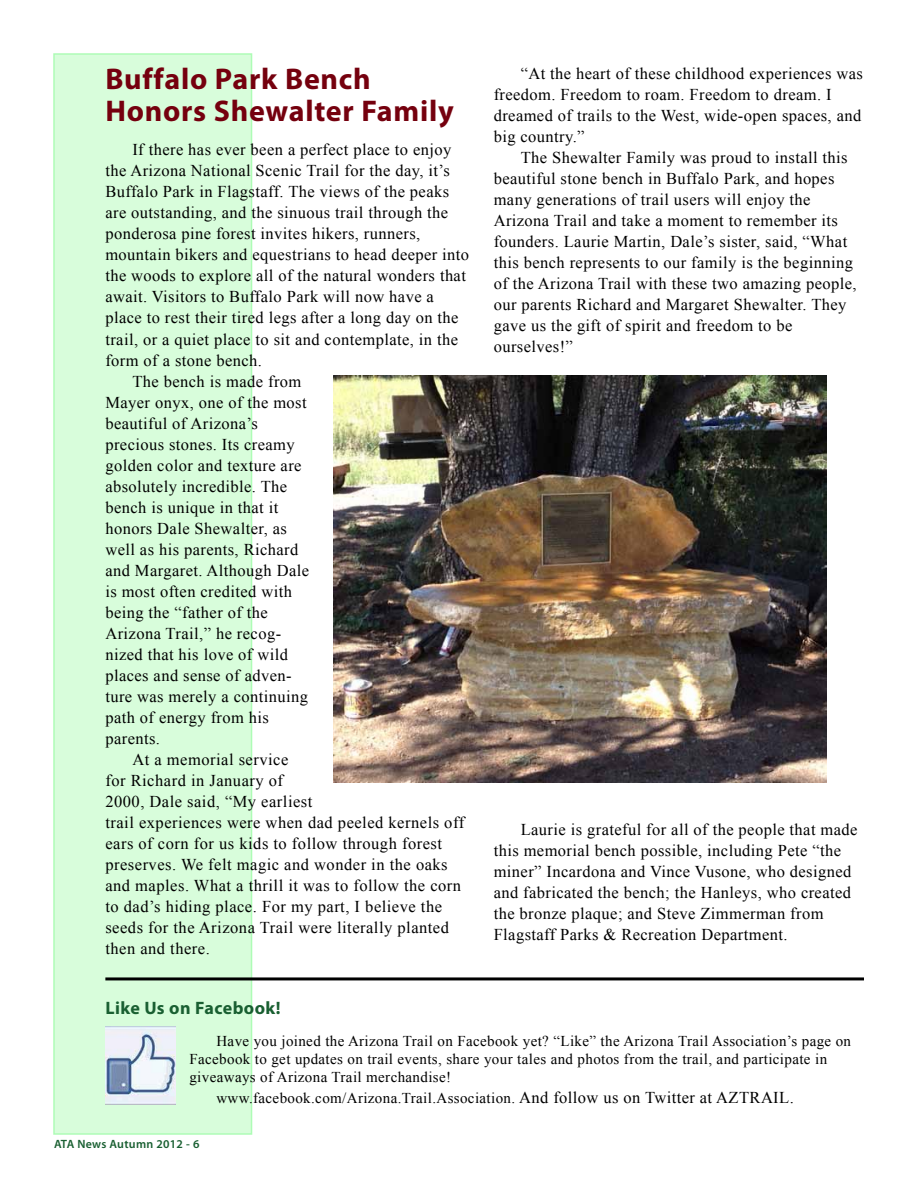
<style>
.page{position:relative;width:918px;height:1188px;background:#fff}
.page>*{position:absolute;margin:0;border:0;box-sizing:border-box;transform-origin:0 0}
.t1{font:700 30px/31.5px "Myriad Pro";letter-spacing:.025em;color:#75000e}
.t2{font:700 18px "Myriad Pro";letter-spacing:.025em;color:#195f31}
.t3{font:16.5px/21px "Times New Roman";letter-spacing:.025em;color:#000}
.t4{font:15px/18px "Times New Roman";letter-spacing:.025em;color:#000}
.t5{font:600 12px "Myriad Pro";letter-spacing:.025em;color:#195f31}
.s1{font-size:16.5px}
</style>
<div class="page">
<div style="left:53px;top:53px;width:199px;height:1082px;background:#d8fddb;border:2px solid #aefcb6"></div>
<img style="left:334px;top:376px;width:492px;height:407px">
<hr style="left:105px;top:977px;width:759px;height:3px;background:#000">
<img style="left:105px;top:1026px;width:71px;height:78px">
<h1 class="t1" style="left:105px;top:63px;width:350px">Buffalo Park Bench<br>Honors Shewalter Family</h1>
<p class="t3" style="left:132px;top:139px;width:321px">If there has ever been a perfect place to enjoy</p>
<p class="t3" style="left:105px;top:160px;width:346px">the Arizona National Scenic Trail for the day, it’s</p>
<p class="t3" style="left:105px;top:181px;width:345px">Buffalo Park in Flagstaff. The views of the peaks</p>
<p class="t3" style="left:105px;top:202px;width:344px">are outstanding, and the sinuous trail through the</p>
<p class="t3" style="left:105px;top:223px;width:317px">ponderosa pine forest invites hikers, runners,</p>
<p class="t3" style="left:105px;top:244px;width:365px">mountain bikers and equestrians to head deeper into</p>
<p class="t3" style="left:105px;top:265px;width:362px">the woods to explore all of the natural wonders that</p>
<p class="t3" style="left:105px;top:286px;width:330px">await. Visitors to Buffalo Park will now have a</p>
<p class="t3" style="left:105px;top:307px;width:355px">place to rest their tired legs after a long day on the</p>
<p class="t3" style="left:105px;top:328px;width:354px">trail, or a quiet place to sit and contemplate, in the</p>
<p class="t3" style="left:105px;top:349px;width:158px">form of a stone bench.</p>
<p class="t3" style="left:132px;top:370px;width:171px">The bench is made from</p>
<p class="t3" style="left:105px;top:391px;width:203px">Mayer onyx, one of the most</p>
<p class="t3" style="left:105px;top:412px;width:154px">beautiful of Arizona’s</p>
<p class="t3" style="left:105px;top:433px;width:191px">precious stones. Its creamy</p>
<p class="t3" style="left:105px;top:454px;width:198px">golden color and texture are</p>
<p class="t3" style="left:105px;top:475px;width:183px">absolutely incredible. The</p>
<p class="t3" style="left:105px;top:496px;width:175px">bench is unique in that it</p>
<p class="t3" style="left:105px;top:517px;width:183px">honors Dale Shewalter, as</p>
<p class="t3" style="left:105px;top:538px;width:195px">well as his parents, Richard</p>
<p class="t3" style="left:105px;top:559px;width:205px">and Margaret. Although Dale</p>
<p class="t3" style="left:105px;top:580px;width:188px">is most often credited with</p>
<p class="t3" style="left:105px;top:601px;width:164px">being the “father of the</p>
<p class="t3" style="left:105px;top:622px;width:177px">Arizona Trail,” he recog-</p>
<p class="t3" style="left:105px;top:643px;width:184px">nized that his love of wild</p>
<p class="t3" style="left:105px;top:664px;width:188px">places and sense of adven-</p>
<p class="t3" style="left:105px;top:685px;width:204px">ture was merely a continuing</p>
<p class="t3" style="left:105px;top:706px;width:165px">path of energy from his</p>
<p class="t3" style="left:105px;top:727px;width:56px">parents.</p>
<p class="t3" style="left:132px;top:748px;width:158px">At a memorial service</p>
<p class="t3" style="left:105px;top:769px;width:179px">for Richard in January of</p>
<p class="t3" style="left:105px;top:790px;width:209px">2000, Dale said, “My earliest</p>
<p class="t3" style="left:105px;top:811px;width:360px">trail experiences were when dad peeled kernels off</p>
<p class="t3" style="left:105px;top:832px;width:338px">ears of corn for us kids to follow through forest</p>
<p class="t3" style="left:105px;top:853px;width:344px">preserves. We felt magic and wonder in the oaks</p>
<p class="t3" style="left:105px;top:874px;width:357px">and maples. What a thrill it was to follow the corn</p>
<p class="t3" style="left:105px;top:895px;width:338px">to dad’s hiding place. For my part, I believe the</p>
<p class="t3" style="left:105px;top:916px;width:345px">seeds for the Arizona Trail were literally planted</p>
<p class="t3" style="left:105px;top:937px;width:106px">then and there.</p>
<p class="t3" style="left:494px;top:62px;width:371px;text-indent:27px">“At the heart of these childhood experiences was freedom. Freedom to roam. Freedom to dream. I dreamed of trails to the West, wide-open spaces, and big country.”</p>
<p class="t3" style="left:494px;top:146px;width:364px;text-indent:27px">The Shewalter Family was proud to install this beautiful stone bench in Buffalo Park, and hopes many generations of trail users will enjoy the Arizona Trail and take a moment to remember its founders. Laurie Martin, Dale’s sister, said, “What this bench represents to our family is the beginning of the Arizona Trail with these two amazing people, our parents Richard and Margaret Shewalter. They gave us the gift of spirit and freedom to be ourselves!”</p>
<p class="t3" style="left:494px;top:818px;width:365px;text-indent:27px">Laurie is grateful for all of the people that made this memorial bench possible, including Pete “the miner” Incardona and Vince Vusone, who designed and fabricated the bench; the Hanleys, who created the bronze plaque; and Steve Zimmerman from Flagstaff Parks &amp; Recreation Department.</p>
<p class="t2" style="left:105px;top:996px;width:177px">Like Us on Facebook!</p>
<p class="t4" style="left:189px;top:1031px;width:663px;text-indent:27px">Have you joined the Arizona Trail on Facebook yet? “Like” the Arizona Trail Association’s page on<br>Facebook to get updates on trail events, share your tales and photos from the trail, and participate in giveaways of Arizona Trail merchandise!</p>
<p class="t4" style="left:216px;top:1088px;width:579px">www.facebook.com/Arizona.Trail.Association. <span class="s1">And follow us on Twitter at AZTRAIL.</span></p>
<p class="t5" style="left:54px;top:1136px;width:147px">ATA News Autumn 2012 - 6</p>
</div>
